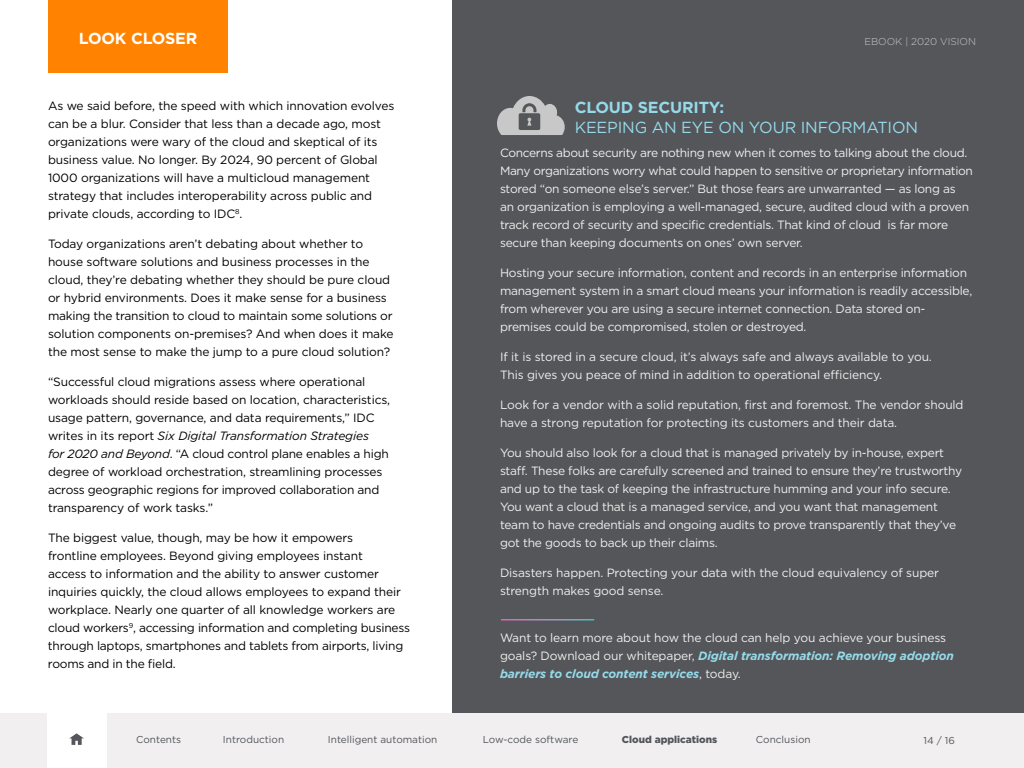
<style>
.page{position:relative;width:1024px;height:768px;background:#fff}
.page>*{position:absolute;margin:0;border:0;box-sizing:border-box;transform-origin:0 0}
.t1{font:16px "Gotham";letter-spacing:-.01em;color:#96daea}
.t2{font:700 16px "Gotham";letter-spacing:-.01em;color:#96daea}
.t3{font:700 16px "Gotham";letter-spacing:-.01em;color:#fff}
.t4{font:12px/18px "Gotham";letter-spacing:-.02em;color:#f1efef}
.t5{font:12px/18px "Gotham";letter-spacing:-.01em;color:#000}
.t6{font:10px "Gotham";color:#52555b}
.t7{font:900 10px "Gotham";color:#52555b}
.t8{font:300 10px "Gotham";color:#c8c8c8}
.s1{font-style:italic}
.s2{font-weight:700;font-style:italic;color:#96daea}
</style>
<div class="page">
<div style="left:0;top:713px;width:1024px;height:55px;background:#f1efef"></div>
<div style="left:47px;top:713px;width:59px;height:55px;background:#fff"></div>
<svg style="left:69px;top:733px;width:15px;height:12px"></svg>
<div style="left:453px;top:0;width:571px;height:712px;background:#54565a"></div>
<svg style="left:497px;top:96px;width:68px;height:39px"></svg>
<hr style="left:501px;top:619px;width:93px;height:1px;background:#fff">
<div style="left:48px;top:0;width:180px;height:73px;background:#ff8300"></div>
<h1 class="t3" style="left:79px;top:27px;width:120px">LOOK CLOSER</h1>
<p class="t5" style="left:48px;top:97px;width:348px">As we said before, the speed with which innovation evolves can be a blur. Consider that less than a decade ago, most organizations were wary of the cloud and skeptical of its business value. No longer. By 2024, 90 percent of Global 1000 organizations will have a multicloud management strategy that includes interoperability across public and private clouds, according to IDC<sup>8</sup>.</p>
<p class="t5" style="left:48px;top:235px;width:347px">Today organizations aren’t debating about whether to house software solutions and business processes in the cloud, they’re debating whether they should be pure cloud or hybrid environments. Does it make sense for a business making the transition to cloud to maintain some solutions or solution components on-premises? And when does it make the most sense to make the jump to a pure cloud solution?</p>
<p class="t5" style="left:48px;top:373px;width:344px">“Successful cloud migrations assess where operational workloads should reside based on location, characteristics, usage pattern, governance, and data requirements,” IDC writes in its report <span class="s1">Six Digital Transformation Strategies<br>for 2020 and Beyond</span>. “A cloud control plane enables a high degree of workload orchestration, streamlining processes across geographic regions for improved collaboration and transparency of work tasks.”</p>
<p class="t5" style="left:48px;top:529px;width:363px">The biggest value, though, may be how it empowers<br>frontline employees. Beyond giving employees instant<br>access to information and the ability to answer customer inquiries quickly, the cloud allows employees to expand their workplace. Nearly one quarter of all knowledge workers are cloud workers<sup>9</sup>, accessing information and completing business through laptops, smartphones and tablets from airports, living rooms and in the field.</p>
<p class="t8" style="left:864px;top:35px;width:113px">EBOOK | 2020 VISION</p>
<h1 class="t2" style="left:575px;top:97px;width:151px">CLOUD SECURITY:</h1>
<h1 class="t1" style="left:575px;top:117px;width:345px">KEEPING AN EYE ON YOUR INFORMATION</h1>
<p class="t4" style="left:500px;top:143px;width:474px">Concerns about security are nothing new when it comes to talking about the cloud.<br>Many organizations worry what could happen to sensitive or proprietary information stored “on someone else’s server.” But those fears are unwarranted — as long as<br>an organization is employing a well-managed, secure, audited cloud with a proven track record of security and specific credentials. That kind of cloud is far more secure than keeping documents on ones’ own server.</p>
<p class="t4" style="left:500px;top:263px;width:474px">Hosting your secure information, content and records in an enterprise information management system in a smart cloud means your information is readily accessible, from wherever you are using a secure internet connection. Data stored on&shy;premises could be compromised, stolen or destroyed.</p>
<p class="t4" style="left:500px;top:347px;width:433px">If it is stored in a secure cloud, it’s always safe and always available to you.<br>This gives you peace of mind in addition to operational efficiency.</p>
<p class="t4" style="left:500px;top:395px;width:465px">Look for a vendor with a solid reputation, first and foremost. The vendor should have a strong reputation for protecting its customers and their data.</p>
<p class="t4" style="left:500px;top:443px;width:464px">You should also look for a cloud that is managed privately by in-house, expert staff. These folks are carefully screened and trained to ensure they’re trustworthy and up to the task of keeping the infrastructure humming and your info secure.<br>You want a cloud that is a managed service, and you want that management team to have credentials and ongoing audits to prove transparently that they’ve got the goods to back up their claims.</p>
<p class="t4" style="left:500px;top:563px;width:441px">Disasters happen. Protecting your data with the cloud equivalency of super strength makes good sense.</p>
<p class="t4" style="left:500px;top:629px;width:456px">Want to learn more about how the cloud can help you achieve your business goals? Download our whitepaper, <span class="s2">Digital transformation: Removing adoption barriers to cloud content services</span>, today.</p>
<p class="t6" style="left:136px;top:733px;width:46px">Contents</p>
<p class="t6" style="left:223px;top:733px;width:63px">Introduction</p>
<p class="t6" style="left:328px;top:733px;width:111px">Intelligent automation</p>
<p class="t6" style="left:483px;top:733px;width:97px">Low-code software</p>
<p class="t7" style="left:622px;top:733px;width:97px">Cloud applications</p>
<p class="t6" style="left:756px;top:733px;width:56px">Conclusion</p>
<p class="t6" style="left:924px;top:734px;width:33px">14 / 16</p>
</div>
